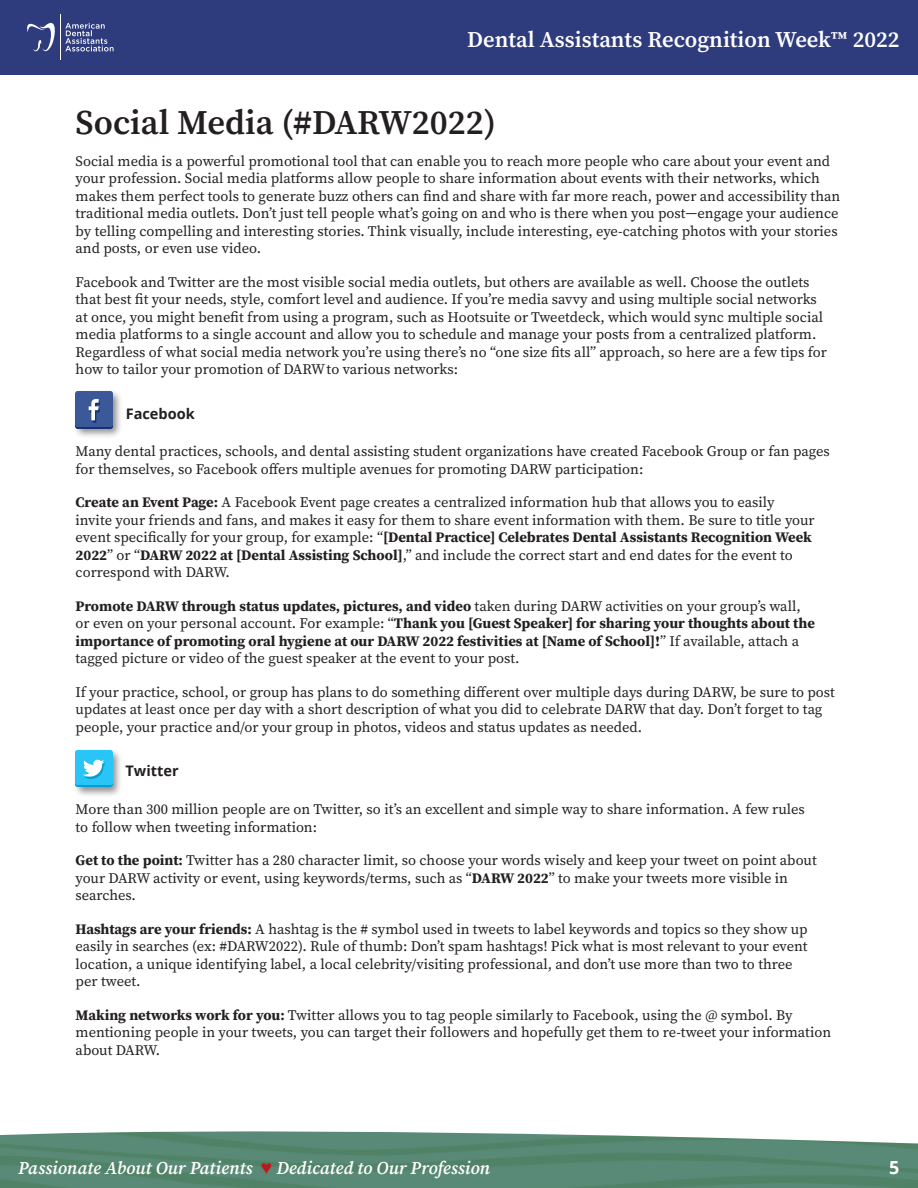
<style>
.page{position:relative;width:918px;height:1188px;background:#fff}
.page>*{position:absolute;margin:0;border:0;box-sizing:border-box;transform-origin:0 0}
.t1{font:600 34.5px "Source Serif 4";color:#231f20}
.t2{font:600 22.5px "Source Serif 4";color:#fff}
.t3{font:italic 600 18px "Source Serif 4";letter-spacing:-.005em;color:#fff}
.t4{font:700 18px "Open Sans";color:#fff}
.t5{font:14.55px/17.4px "Source Serif 4";color:#231f20}
.t6{font:700 14.55px/17.4px "Source Serif 4";color:#231f20}
.t7{font:700 14.55px "Open Sans";color:#231f20}
.s1{font-weight:700}
.s2{font-weight:400}
.s3{font-family:"Arial";font-weight:400;font-style:normal;color:#be161c}
</style>
<div class="page">
<svg style="left:0;top:1131px;width:918px;height:57px;background:#618f7b"></svg>
<div style="left:0;top:0;width:918px;height:74px;background:#2e3b7d"></div>
<svg style="left:27px;top:23px;width:28px;height:29px"></svg>
<hr style="left:60px;top:14px;width:1px;height:46px;background:#fff">
<svg style="left:65px;top:23px;width:49px;height:28px"></svg>
<div style="left:73px;top:389px;width:50px;height:50px;background:#231f20;opacity:.5"></div>
<img style="left:76px;top:392px;width:36px;height:36px">
<div style="left:73px;top:748px;width:50px;height:50px;background:#231f20;opacity:.5"></div>
<img style="left:76px;top:750px;width:36px;height:37px">
<h2 class="t2" style="left:467px;top:24px;width:434px">Dental Assistants Recognition Week™ 2022</h2>
<p class="t1" style="left:76px;top:99px;width:422px">Social Media (#DARW2022)</p>
<p class="t5" style="left:76px;top:152px;width:766px">Social media is a powerful promotional tool that can enable you to reach more people who care about your event and your profession. Social media platforms allow people to share information about events with their networks, which makes them perfect tools to generate buzz others can find and share with far more reach, power and accessibility than traditional media outlets. Don’t just tell people what’s going on and who is there when you post—engage your audience by telling compelling and interesting stories. Think visually, include interesting, eye-catching photos with your stories and posts, or even use video.</p>
<p class="t5" style="left:76px;top:273px;width:753px">Facebook and Twitter are the most visible social media outlets, but others are available as well. Choose the outlets that best fit your needs, style, comfort level and audience. If you’re media savvy and using multiple social networks at once, you might benefit from using a program, such as Hootsuite or Tweetdeck, which would sync multiple social media platforms to a single account and allow you to schedule and manage your posts from a centralized platform.<br>Regardless of what social media network you’re using there’s no “one size fits all” approach, so here are a few tips for how to tailor your promotion of DARWto various networks:</p>
<p class="t7" style="left:126px;top:403px;width:71px">Facebook</p>
<p class="t5" style="left:76px;top:443px;width:756px">Many dental practices, schools, and dental assisting student organizations have created Facebook Group or fan pages for themselves, so Facebook offers multiple avenues for promoting DARW participation:</p>
<p class="t5" style="left:76px;top:494px;width:741px"><span class="s1">Create an Event Page:</span> A Facebook Event page creates a centralized information hub that allows you to easily<br>invite your friends and fans, and makes it easy for them to share event information with them. Be sure to title your event specifically for your group, for example: “<span class="s1">[Dental Practice] Celebrates Dental Assistants Recognition Week 2022</span>” or “<span class="s1">DARW 2022 at [Dental Assisting School]</span>,” and include the correct start and end dates for the event to correspond with DARW.</p>
<p class="t6" style="left:76px;top:597px;width:741px">Promote DARW through status updates, pictures, and video <span class="s2">taken during DARW activities on your group’s wall, or even on your personal account. For example: “</span>Thank you [Guest Speaker] for sharing your thoughts about the importance of promoting oral hygiene at our DARW 2022 festivities at [Name of School]!<span class="s2">” If available, attach a tagged picture or video of the guest speaker at the event to your post.</span></p>
<p class="t5" style="left:76px;top:683px;width:761px">If your practice, school, or group has plans to do something different over multiple days during DARW, be sure to post updates at least once per day with a short description of what you did to celebrate DARW that day. Don’t forget to tag people, your practice and/or your group in photos, videos and status updates as needed.</p>
<p class="t7" style="left:126px;top:761px;width:55px">Twitter</p>
<p class="t5" style="left:76px;top:800px;width:731px">More than 300 million people are on Twitter, so it’s an excellent and simple way to share information. A few rules to follow when tweeting information:</p>
<p class="t5" style="left:76px;top:852px;width:743px"><span class="s1">Get to the point:</span> Twitter has a 280 character limit, so choose your words wisely and keep your tweet on point about your DARW activity or event, using keywords/terms, such as “<span class="s1">DARW 2022</span>” to make your tweets more visible in searches.</p>
<p class="t5" style="left:76px;top:920px;width:734px"><span class="s1">Hashtags are your friends:</span> A hashtag is the # symbol used in tweets to label keywords and topics so they show up easily in searches (ex: #DARW2022). Rule of thumb: Don’t spam hashtags! Pick what is most relevant to your event location, a unique identifying label, a local celebrity/visiting professional, and don’t use more than two to three per tweet.</p>
<p class="t5" style="left:76px;top:1006px;width:757px"><span class="s1">Making networks work for you:</span> Twitter allows you to tag people similarly to Facebook, using the @ symbol. By mentioning people in your tweets, you can target their followers and hopefully get them to re-tweet your information about DARW.</p>
<p class="t3" style="left:19px;top:1155px;width:473px">Passionate About Our Patients <span class="s3">♥</span> Dedicated to Our Profession</p>
<p class="t4" style="left:889px;top:1155px;width:12px">5</p>
</div>
